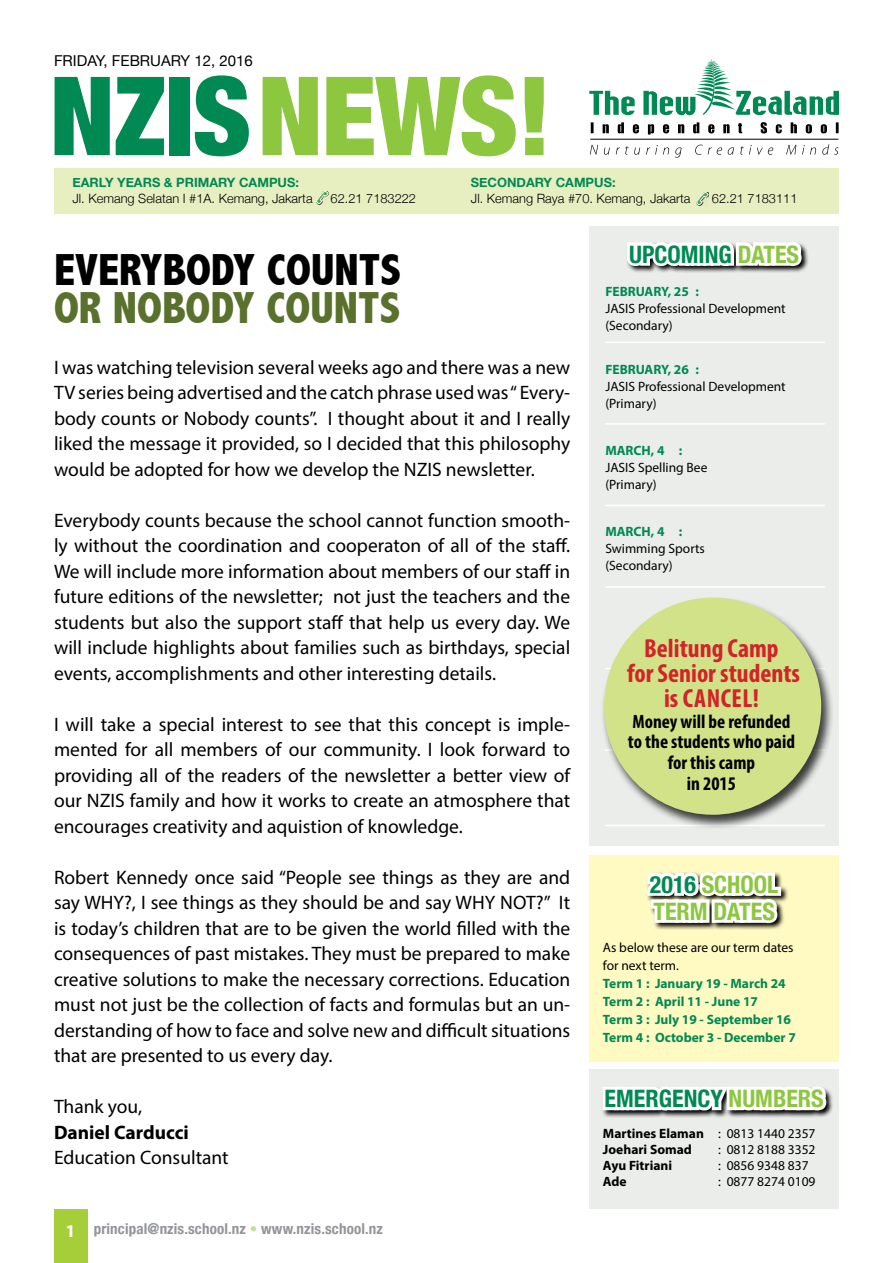
<style>
.page{position:relative;width:893px;height:1263px;background:#fff}
.page>*{position:absolute;margin:0;border:0;box-sizing:border-box;transform-origin:0 0}
.t1{font:900 condensed 109.5px "Helvetica Neue";letter-spacing:-.01em;color:#8dc63f}
.t2{font:800 condensed 45px "Abadi";color:#000}
.t3{font:800 condensed 45px "Abadi";color:#5a712d}
.t4{font:700 condensed 26.25px/24.9px "Myriad Pro";color:#d2232a;text-align:center}
.t5{font:700 condensed 24px "Helvetica Neue";color:#008953}
.t6{font:700 condensed 24px/27px "Helvetica Neue";color:#8dc63f}
.t7{font:19.5px/25.5px "Myriad Pro";color:#000;text-align:justify}
.t8{font:700 19.5px "Myriad Pro";color:#000}
.t9{font:700 condensed 19.35px/20.7px "Myriad Pro";color:#000;text-align:center}
.t10{font:700 condensed 15px "Helvetica Neue";letter-spacing:.01em;color:#939598}
.t11{font:15px "Helvetica Neue";color:#000}
.t12{font:13.5px/17.1px "Myriad Pro";color:#000}
.t13{font:700 13.5px/18px "Myriad Pro";color:#008953}
.t14{font:700 13.5px/16.2px "Myriad Pro";color:#000}
.t15{font:300 12.75px "Helvetica Neue";color:#000}
.t16{font:700 12.75px "Helvetica Neue";color:#008953}
.s1{color:#008953}
.s2{font-family:"Myriad Pro";font-stretch:normal;font-size:18px;color:#fff}
.s3{color:#c4df9b}
.s4{color:#8dc63f}
.s5{font-weight:400}
</style>
<div class="page">
<div style="left:54px;top:1209px;width:33px;height:54px;background:#a6ce39"></div>
<div style="left:589px;top:1069px;width:250px;height:140px;background:#ebedea"></div>
<div style="left:589px;top:855px;width:250px;height:206px;background:#fffac2"></div>
<div style="left:589px;top:226px;width:250px;height:620px;background:#ebedea"></div>
<div style="left:54px;top:168px;width:785px;height:46px;background:#e7efc1"></div>
<svg style="left:316px;top:191px;width:13px;height:14px"></svg>
<svg style="left:604px;top:148px;width:6px;height:7px"></svg>
<svg style="left:616px;top:146px;width:24px;height:9px"></svg>
<svg style="left:675px;top:147px;width:7px;height:11px"></svg>
<svg style="left:728px;top:147px;width:6px;height:8px"></svg>
<svg style="left:589px;top:91px;width:46px;height:24px"></svg>
<svg style="left:643px;top:59px;width:196px;height:57px"></svg>
<svg style="left:590px;top:145px;width:8px;height:10px"></svg>
<svg style="left:646px;top:145px;width:23px;height:10px"></svg>
<svg style="left:695px;top:145px;width:27px;height:10px"></svg>
<svg style="left:740px;top:145px;width:33px;height:10px"></svg>
<svg style="left:786px;top:145px;width:10px;height:10px"></svg>
<svg style="left:802px;top:145px;width:14px;height:10px"></svg>
<svg style="left:822px;top:144px;width:17px;height:11px"></svg>
<hr style="left:590px;top:139px;width:248px;height:1px;background:#000">
<svg style="left:591px;top:122px;width:248px;height:13px"></svg>
<svg style="left:627px;top:192px;width:180px;height:81px"></svg>
<svg style="left:599px;top:872px;width:232px;height:246px"></svg>
<hr style="left:605px;top:342px;width:220px;height:1px;background:#fff">
<hr style="left:605px;top:423px;width:220px;height:2px;background:#fff">
<hr style="left:605px;top:505px;width:220px;height:1px;background:#fff">
<hr style="left:605px;top:586px;width:220px;height:2px;background:#fff">
<div style="left:601px;top:596px;width:233px;height:233px;background:#000;opacity:.75"></div>
<div style="left:604px;top:598px;width:217px;height:217px;background:#d2e288;border-radius:50%"></div>
<p class="t11" style="left:54px;top:48px;width:118px">Friday, FEBRUARY</p>
<p class="t11" style="left:194px;top:48px;width:60px">12, 2016</p>
<h1 class="t1" style="left:50px;top:26px;width:503px"><span class="s1">NZIS</span>NEWS!</h1>
<p class="t16" style="left:72px;top:171px;width:228px">EARLY YEARS &amp; PRIMARY CAMPUS:</p>
<p class="t15" style="left:72px;top:188px;width:242px">Jl. Kemang Selatan I #1A. Kemang, Jakarta</p>
<p class="t15" style="left:331px;top:188px;width:87px">62.21 7183222</p>
<p class="t16" style="left:471px;top:171px;width:10px">SEC</p>
<p class="t16" style="left:497px;top:171px;width:120px">ONDARY CAMPUS:</p>
<p class="t15" style="left:471px;top:188px;width:221px">Jl. Kemang Raya #70. Kemang, Jakarta</p>
<p class="t15" style="left:712px;top:188px;width:87px">62.21 7183111</p>
<h2 class="t2" style="left:54px;top:244px;width:348px">EVERYBODY COUNTS</h2>
<h2 class="t3" style="left:54px;top:282px;width:348px">OR NOBODY COUNTS</h2>
<p class="t7" style="left:54px;top:354px;width:518px">I was watching television several weeks ago and there was a new TV series being advertised and the catch phrase used was “ Every&shy;body counts or Nobody counts”. I thought about it and I really liked the message it provided, so I decided that this philosophy would be adopted for how we develop the NZIS newsletter.</p>
<p class="t7" style="left:54px;top:507px;width:518px">Everybody counts because the school cannot function smooth&shy;ly without the coordination and cooperaton of all of the staff.<br>We will include more information about members of our staff in future editions of the newsletter; not just the teachers and the students but also the support staff that help us every day. We will include highlights about families such as birthdays, special events, accomplishments and other interesting details.</p>
<p class="t7" style="left:54px;top:711px;width:518px">I will take a special interest to see that this concept is imple&shy;mented for all members of our community. I look forward to providing all of the readers of the newsletter a better view of our NZIS family and how it works to create an atmosphere that encourages creativity and aquistion of knowledge.</p>
<p class="t7" style="left:54px;top:864px;width:518px">Robert Kennedy once said “People see things as they are and say WHY?, I see things as they should be and say WHY NOT?” It is today’s children that are to be given the world filled with the consequences of past mistakes. They must be prepared to make creative solutions to make the necessary corrections. Education must not just be the collection of facts and formulas but an un&shy;derstanding of how to face and solve new and difficult situations that are presented to us every day.</p>
<p class="t7" style="left:54px;top:1094px;width:90px">Thank you,</p>
<p class="t8" style="left:54px;top:1120px;width:136px">Daniel Carducci</p>
<p class="t7" style="left:54px;top:1145px;width:176px">Education Consultant</p>
<p class="t10" style="left:66px;top:1216px;width:319px"><span class="s2">1</span> PRINCIPAL@NZIS.SCHOOL.NZ <span class="s3">•</span> WWW.NZIS.SCHOOL.NZ</p>
<p class="t5" style="left:629px;top:234px;width:171px">UPCOMING <span class="s4">DATES</span></p>
<p class="t13" style="left:605px;top:282px;width:95px">FEBRUARY, 25 :</p>
<p class="t12" style="left:605px;top:300px;width:182px">JASIS Professional Development (Secondary)</p>
<p class="t13" style="left:605px;top:360px;width:95px">FEBRUARY, 26 :</p>
<p class="t12" style="left:605px;top:378px;width:182px">JASIS Professional Development (Primary)</p>
<p class="t13" style="left:605px;top:441px;width:79px">MARCH, 4 :</p>
<p class="t12" style="left:605px;top:458px;width:104px">JASIS Spelling Bee (Primary)</p>
<p class="t13" style="left:605px;top:521px;width:79px">MARCH, 4 :</p>
<p class="t12" style="left:605px;top:539px;width:101px">Swimming Sports (Secondary)</p>
<h3 class="t4" style="left:627px;top:636px;width:174px">Belitung Camp<br>for Senior students is cancel!</h3>
<p class="t9" style="left:628px;top:710px;width:169px">Money will be refunded to the students who paid for this camp<br>in 2015</p>
<p class="t6" style="left:650px;top:869px;width:130px"><span class="s1">2016</span> SCHOOL<br>TERM DATES</p>
<p class="t12" style="left:603px;top:939px;width:192px;line-height:18px">As below these are our term dates for next term.</p>
<p class="t13" style="left:603px;top:974px;width:194px">Term 1 : January 19 - March 24<br>Term 2 : April 11 - June 17<br>Term 3 : July 19 - September 16<br>Term 4 : October 3 - December 7</p>
<p class="t5" style="left:605px;top:1078px;width:221px">EMERGENCY <span class="s4">NUMBERS</span></p>
<p class="t14" style="left:603px;top:1124px;width:214px">Martines Elaman <span class="s5">: 0813 1440 2357<br></span>Joehari Somad</p>
<p class="t12" style="left:718px;top:1140px;width:99px">: 0812 8188 3352</p>
<p class="t14" style="left:603px;top:1157px;width:71px">Ayu Fitriani</p>
<p class="t12" style="left:718px;top:1157px;width:92px">: 0856 9348 837</p>
<p class="t14" style="left:603px;top:1173px;width:25px">Ade</p>
<p class="t12" style="left:718px;top:1173px;width:99px">: 0877 8274 0109</p>
</div>
